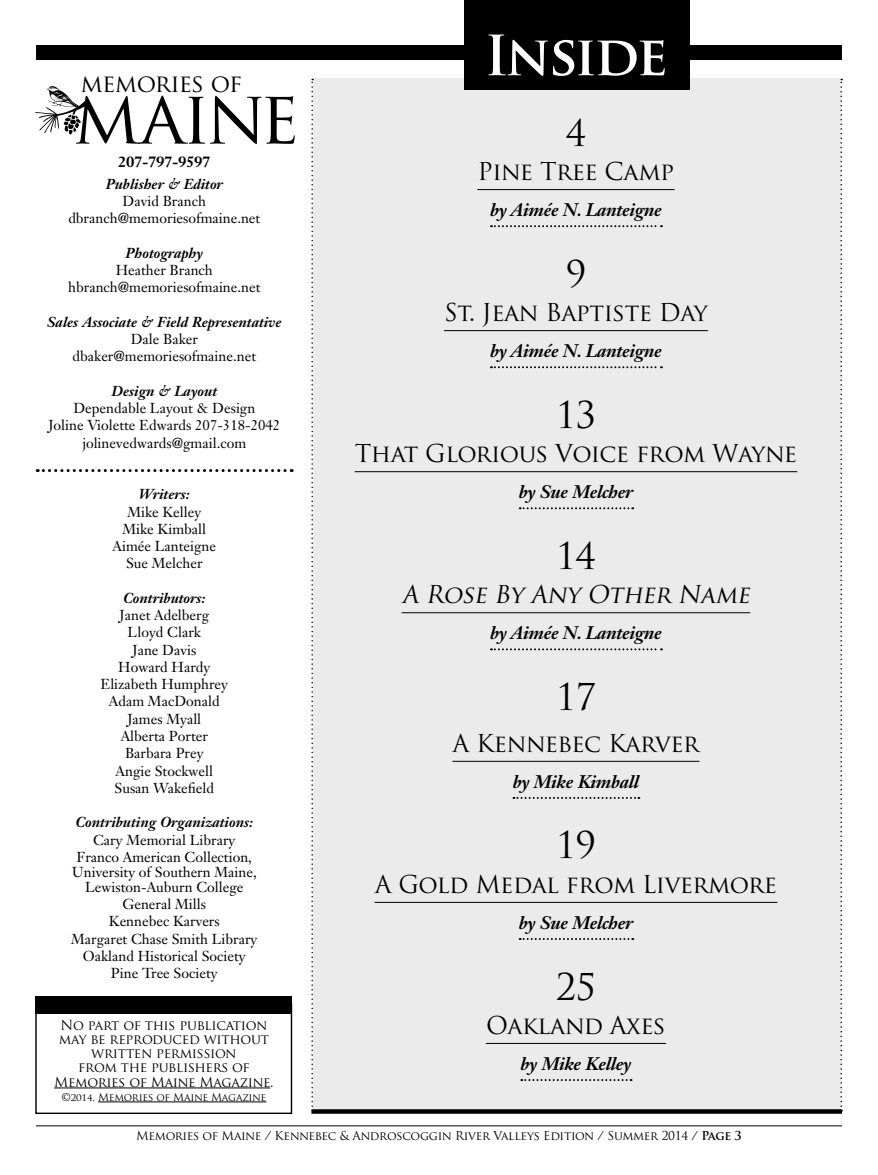
<style>
.page{position:relative;width:878px;height:1175px;background:#fff}
.page>*{position:absolute;margin:0;border:0;box-sizing:border-box;transform-origin:0 0}
.t1{font:73.05px "Trajan Pro";letter-spacing:-.06em;color:#000}
.t2{font:700 54px "Trajan Pro";letter-spacing:-.05em;color:#fff}
.t3{font:36px "Trajan Pro";color:#000}
.t4{font:24.15px "Trajan Pro";letter-spacing:-.025em;color:#000}
.t5{font:24px "Trajan Pro";letter-spacing:-.02em;color:#000}
.t6{font:italic 24px "Trajan Pro";color:#000}
.t7{font:18px "Janson Text Bold Italic Os F";letter-spacing:-.02em;color:#000}
.t8{font:700 15px "Janson Text";letter-spacing:-.025em;color:#000}
.t9{font:14.25px/17.2px "Janson Text";color:#000;text-align:center}
.t10{font:italic 700 14.25px "Janson Text";color:#000}
.t11{font:13.5px/14.2px "Trajan Pro";letter-spacing:-.02em;color:#000;text-align:center}
.t12{font:12px "Trajan Pro";letter-spacing:-.025em;color:#000}
.t13{font:10.5px "Trajan Pro";letter-spacing:-.02em;color:#000}
.s1{font-weight:700}
</style>
<div class="page">
<div style="left:36px;top:45px;width:806px;height:15px;background:#000"></div>
<hr style="left:36px;top:1125px;width:806px;height:1px;background:#000">
<div style="left:313px;top:78px;width:527px;height:1031px;background:#ebebec"></div>
<svg style="left:311px;top:79px;width:2px;height:1028px"></svg>
<svg style="left:840px;top:79px;width:2px;height:1030px"></svg>
<svg style="left:311px;top:1109px;width:531px;height:4px;fill:#000"></svg>
<div style="left:464px;top:0;width:225px;height:90px;background:#000"></div>
<hr style="left:477px;top:189px;width:197px;height:1px;background:#000">
<svg style="left:491px;top:225px;width:171px;height:2px"></svg>
<hr style="left:444px;top:330px;width:264px;height:1px;background:#000">
<svg style="left:491px;top:366px;width:171px;height:2px"></svg>
<hr style="left:354px;top:471px;width:443px;height:1px;background:#000">
<svg style="left:519px;top:507px;width:114px;height:2px"></svg>
<hr style="left:401px;top:612px;width:349px;height:1px;background:#000">
<svg style="left:491px;top:648px;width:171px;height:2px"></svg>
<hr style="left:452px;top:761px;width:247px;height:1px;background:#000">
<svg style="left:513px;top:797px;width:126px;height:2px"></svg>
<hr style="left:374px;top:902px;width:403px;height:1px;background:#000">
<svg style="left:519px;top:938px;width:114px;height:2px"></svg>
<hr style="left:486px;top:1043px;width:180px;height:1px;background:#000">
<svg style="left:521px;top:1079px;width:110px;height:2px"></svg>
<div style="left:35px;top:1003px;width:257px;height:111px;border:1px solid #000"></div>
<div style="left:35px;top:996px;width:257px;height:17px;background:#000"></div>
<hr style="left:54px;top:1087px;width:216px;height:1px;background:#000">
<hr style="left:98px;top:1101px;width:168px;height:1px;background:#000">
<svg style="left:37px;top:469px;width:255px;height:3px"></svg>
<svg style="left:35px;top:86px;width:51px;height:48px"></svg>
<h3 class="t4" style="left:81px;top:68px;width:163px">memories of</h3>
<h1 class="t1" style="left:73px;top:71px;width:228px">maine</h1>
<p class="t8" style="left:118px;top:152px;width:94px">207-797-9597</p>
<p class="t10" style="left:106px;top:174px;width:119px">Publisher &amp; Editor</p>
<p class="t9" style="left:68px;top:192px;width:193px">David Branch dbranch@memoriesofmaine.net</p>
<p class="t10" style="left:125px;top:243px;width:79px">Photography</p>
<p class="t9" style="left:68px;top:261px;width:194px">Heather Branch hbranch@memoriesofmaine.net</p>
<p class="t10" style="left:47px;top:312px;width:236px">Sales Associate &amp; Field Representative</p>
<p class="t9" style="left:73px;top:330px;width:185px">Dale Baker dbaker@memoriesofmaine.net</p>
<p class="t10" style="left:111px;top:381px;width:107px">Design &amp; Layout</p>
<p class="t9" style="left:48px;top:399px;width:233px">Dependable Layout &amp; Design<br>Joline Violette Edwards 207-318-2042 jolinevedwards@gmail.com</p>
<p class="t10" style="left:139px;top:485px;width:52px">Writers:</p>
<p class="t9" style="left:113px;top:503px;width:105px">Mike Kelley<br>Mike Kimball<br>Aimée Lanteigne<br>Sue Melcher</p>
<p class="t10" style="left:123px;top:588px;width:84px">Contributors:</p>
<p class="t9" style="left:101px;top:606px;width:129px">Janet Adelberg<br>Lloyd Clark<br>Jane Davis<br>Howard Hardy<br>Elizabeth Humphrey<br>Adam MacDonald<br>James Myall<br>Alberta Porter<br>Barbara Prey<br>Angie Stockwell<br>Susan Wakefield</p>
<p class="t10" style="left:75px;top:813px;width:179px">Contributing Organizations:</p>
<p class="t9" style="left:77px;top:831px;width:177px">Cary Memorial Library<br>Franco American Collection,</p>
<p class="t9" style="left:72px;top:864px;width:186px;line-height:15px">University of Southern Maine,<br>Lewiston-Auburn College</p>
<p class="t9" style="left:71px;top:895px;width:188px">General Mills<br>Kennebec Karvers<br>Margaret Chase Smith Library<br>Oakland Historical Society<br>Pine Tree Society</p>
<p class="t11" style="left:54px;top:1017px;width:221px">No part of this publication may be reproduced without written permission<br>from the publishers of<br>Memories of Maine Magazine.</p>
<p class="t13" style="left:61px;top:1090px;width:206px">©2014, Memories of Maine Magazine</p>
<h2 class="t2" style="left:484px;top:22px;width:185px">Inside</h2>
<h3 class="t3" style="left:565px;top:110px;width:22px">4</h3>
<h3 class="t5" style="left:477px;top:156px;width:198px">Pine Tree Camp</h3>
<p class="t7" style="left:490px;top:198px;width:173px">by Aimée N. Lanteigne</p>
<h3 class="t3" style="left:565px;top:251px;width:22px">9</h3>
<h3 class="t5" style="left:444px;top:297px;width:265px">St. Jean Baptiste Day</h3>
<p class="t7" style="left:490px;top:339px;width:173px">by Aimée N. Lanteigne</p>
<h3 class="t3" style="left:555px;top:392px;width:42px">13</h3>
<h3 class="t5" style="left:355px;top:438px;width:443px">That Glorious Voice from Wayne</h3>
<p class="t7" style="left:519px;top:480px;width:116px">by Sue Melcher</p>
<h3 class="t3" style="left:555px;top:533px;width:42px">14</h3>
<h3 class="t6" style="left:402px;top:579px;width:354px">A Rose By Any Other Name</h3>
<p class="t7" style="left:490px;top:621px;width:173px">by Aimée N. Lanteigne</p>
<h3 class="t3" style="left:555px;top:674px;width:42px">17</h3>
<h3 class="t5" style="left:452px;top:728px;width:248px">A Kennebec Karver</h3>
<p class="t7" style="left:512px;top:770px;width:128px">by Mike Kimball</p>
<h3 class="t3" style="left:555px;top:822px;width:42px">19</h3>
<h3 class="t5" style="left:375px;top:869px;width:404px">A Gold Medal from Livermore</h3>
<p class="t7" style="left:519px;top:911px;width:116px">by Sue Melcher</p>
<h3 class="t3" style="left:555px;top:963px;width:42px">25</h3>
<h3 class="t5" style="left:486px;top:1010px;width:181px">Oakland Axes</h3>
<p class="t7" style="left:520px;top:1052px;width:112px">by Mike Kelley</p>
<p class="t12" style="left:136px;top:1127px;width:607px">Memories of Maine / Kennebec &amp; Androscoggin River Valleys Edition / Summer 2014 / <span class="s1">Page 3</span></p>
</div>
